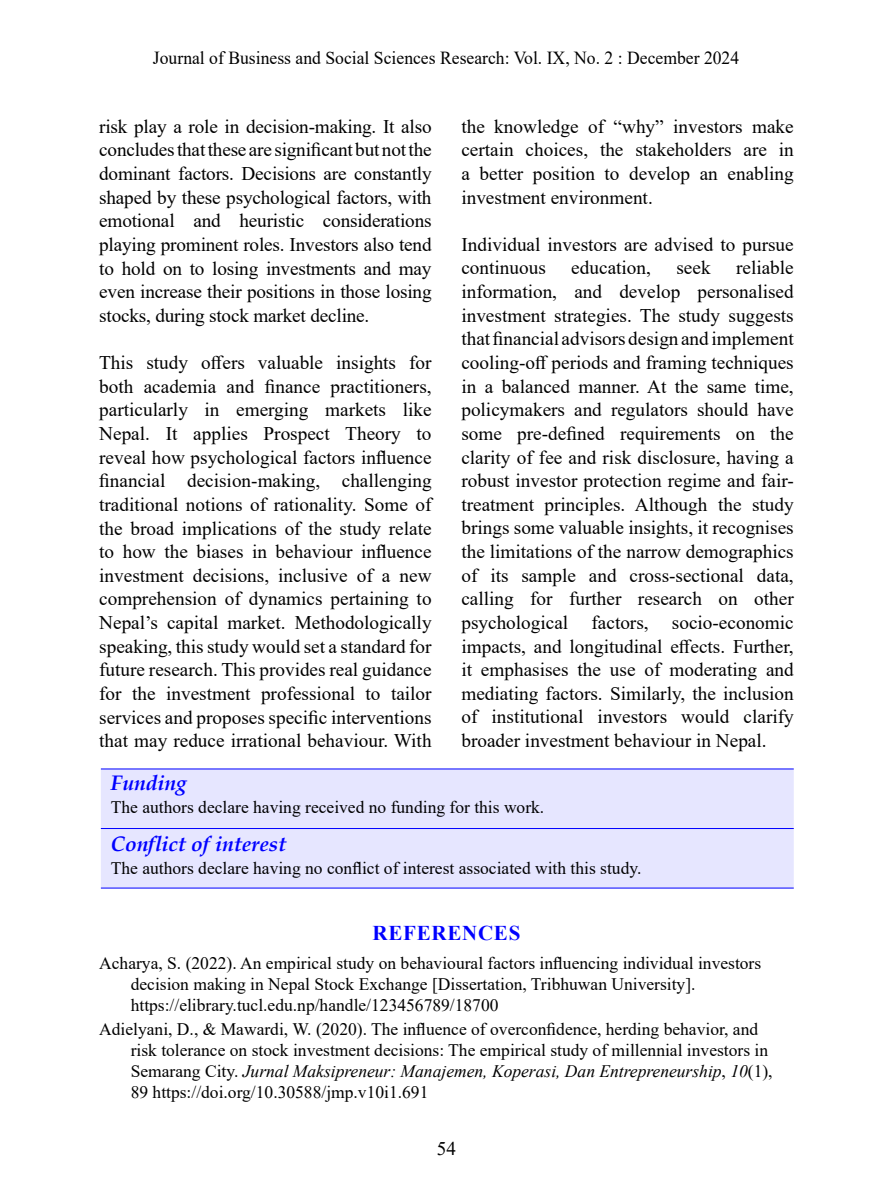
<style>
.page{position:relative;width:893px;height:1191px;background:#fff}
.page>*{position:absolute;margin:0;border:0;box-sizing:border-box;transform-origin:0 0}
.t1{font:italic 700 21px "Book Antiqua";color:#00f}
.t2{font:700 21px "Times New Roman";letter-spacing:.035em;color:#00f}
.t3{font:19.25px/23.6px "Times New Roman";color:#000;text-align:justify}
.t4{font:18.38px "Times New Roman";color:#000;scale:.96 1}
.t5{font:17.5px/21px "Times New Roman";color:#000}
.s1{font-style:italic}
</style>
<div class="page">
<div style="left:101px;top:769px;width:693px;height:118px;background:#e6e6ff"></div>
<hr style="left:101px;top:768px;width:693px;height:1px;background:#00f">
<hr style="left:101px;top:828px;width:693px;height:1px;background:#00f">
<hr style="left:101px;top:887px;width:693px;height:1px;background:#00f">
<p class="t4" style="left:153px;top:45px;width:612px">Journal of Business and Social Sciences Research: Vol. IX, No. 2 : December 2024</p>
<p class="t3" style="left:99px;top:114px;width:334px">risk play a role in decision-making. It also concludes that these are significant but not the dominant factors. Decisions are constantly shaped by these psychological factors, with emotional and heuristic considerations playing prominent roles. Investors also tend to hold on to losing investments and may even increase their positions in those losing stocks, during stock market decline.</p>
<p class="t3" style="left:99px;top:350px;width:334px">This study offers valuable insights for both academia and finance practitioners, particularly in emerging markets like Nepal. It applies Prospect Theory to reveal how psychological factors influence financial decision-making, challenging traditional notions of rationality. Some of the broad implications of the study relate to how the biases in behaviour influence investment decisions, inclusive of a new comprehension of dynamics pertaining to Nepal’s capital market. Methodologically speaking, this study would set a standard for future research. This provides real guidance for the investment professional to tailor services and proposes specific interventions that may reduce irrational behaviour. With</p>
<p class="t3" style="left:461px;top:114px;width:334px">the knowledge of “why” investors make certain choices, the stakeholders are in a better position to develop an enabling investment environment.</p>
<p class="t3" style="left:461px;top:232px;width:334px">Individual investors are advised to pursue continuous</p>
<p class="t3" style="left:461px;top:256px;width:334px;text-indent:275px">reliable information, and develop personalised investment strategies. The study suggests that financial advisors design and implement cooling-off periods and framing techniques in a balanced manner. At the same time, policymakers and regulators should have some pre-defined requirements on the clarity of fee and risk disclosure, having a robust investor protection regime and fair&shy;treatment principles. Although the study brings some valuable insights, it recognises the limitations of the narrow demographics of its sample and cross-sectional data, calling for further research on other psychological factors, socio-economic impacts, and longitudinal effects. Further, it emphasises the use of moderating and mediating factors. Similarly, the inclusion of institutional investors would clarify broader investment behaviour in Nepal.</p>
<p class="t3" style="left:571px;top:256px;width:81px">education,</p>
<p class="t3" style="left:676px;top:256px;width:36px">seek</p>
<p class="t1" style="left:111px;top:768px;width:77px">Funding</p>
<p class="t5" style="left:111px;top:796px;width:435px">The authors declare having received no funding for this work.</p>
<p class="t1" style="left:111px;top:829px;width:177px">Conflict of interest</p>
<p class="t5" style="left:111px;top:857px;width:532px">The authors declare having no conflict of interest associated with this study.</p>
<p class="t2" style="left:373px;top:918px;width:149px">REFERENCES</p>
<p class="t5" style="left:131px;top:952px;width:632px;text-indent:-32px">Acharya, S. (2022). An empirical study on behavioural factors influencing individual investors decision making in Nepal Stock Exchange [Dissertation, Tribhuwan University]. https://elibrary.tucl.edu.np/handle/123456789/18700</p>
<p class="t5" style="left:131px;top:1017px;width:643px;text-indent:-32px">Adielyani, D., &amp; Mawardi, W. (2020). The influence of overconfidence, herding behavior, and risk tolerance on stock investment decisions: The empirical study of millennial investors in Semarang City. <span class="s1">Jurnal Maksipreneur: Manajemen, Koperasi, Dan Entrepreneurship</span>, <span class="s1">10</span>(1), 89 https://doi.org/10.30588/jmp.v10i1.691</p>
<p class="t3" style="left:437px;top:1136px;width:21px">54</p>
</div>
